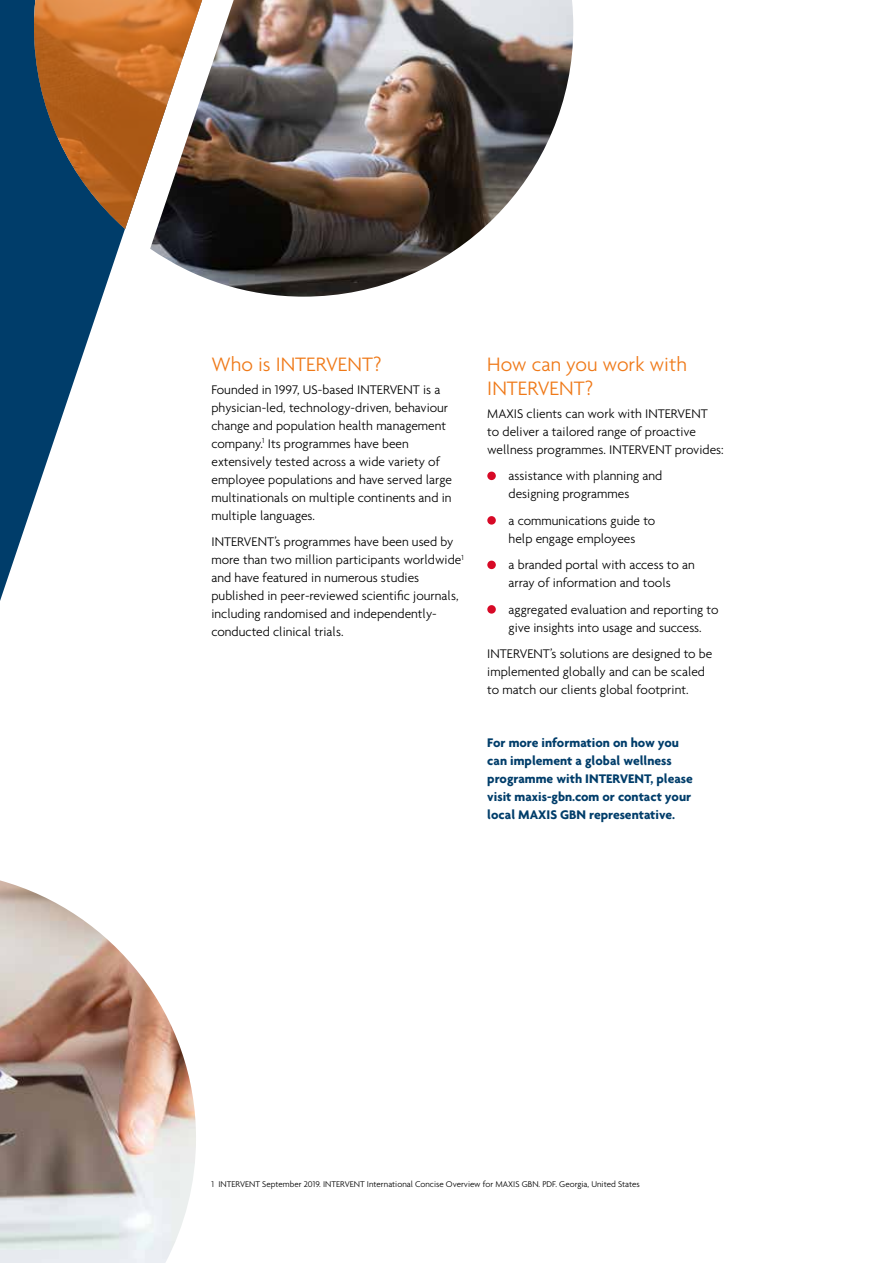
<style>
.page{position:relative;width:893px;height:1263px;background:#fff}
.page>*{position:absolute;margin:0;border:0;box-sizing:border-box;transform-origin:0 0}
.t1{font:300 21px/24px "Agenda";color:#ef7918}
.t2{font:300 13.5px/18px "Agenda";color:#000}
.t3{font:700 13.5px/18px "Agenda";color:#003d6a}
.t4{font:300 9px "Agenda";color:#000}
</style>
<div class="page">
<svg style="left:0;top:0;width:125px;height:601px;fill:#003d6a"></svg>
<svg style="left:34px;top:0;width:116px;height:229px;background:#976439"></svg>
<img style="left:150px;top:0;width:423px;height:297px">
<div style="left:487px;top:472px;width:9px;height:8px;background:#d70926;border-radius:50%"></div>
<div style="left:487px;top:516px;width:9px;height:9px;background:#d70926;border-radius:50%"></div>
<div style="left:487px;top:561px;width:9px;height:8px;background:#d70926;border-radius:50%"></div>
<div style="left:487px;top:605px;width:9px;height:9px;background:#d70926;border-radius:50%"></div>
<img style="left:0;top:880px;width:196px;height:383px">
<h1 class="t1" style="left:211px;top:352px;width:172px">Who is INTERVENT?</h1>
<p class="t2" style="left:211px;top:380px;width:242px">Founded in 1997, US-based INTERVENT is a physician-led, technology-driven, behaviour change and population health management company.<sup>1</sup> Its programmes have been extensively tested across a wide variety of employee populations and have served large multinationals on multiple continents and in multiple languages.</p>
<p class="t2" style="left:211px;top:532px;width:254px">INTERVENT’s programmes have been used by more than two million participants worldwide<sup>1 </sup>and have featured in numerous studies published in peer-reviewed scientific journals, including randomised and independently&shy;conducted clinical trials.</p>
<h1 class="t1" style="left:487px;top:352px;width:201px">How can you work with<br>INTERVENT?</h1>
<p class="t2" style="left:487px;top:404px;width:238px">MAXIS clients can work with INTERVENT<br>to deliver a tailored range of proactive wellness programmes. INTERVENT provides:</p>
<p class="t2" style="left:509px;top:466px;width:155px">assistance with planning and designing programmes</p>
<p class="t2" style="left:509px;top:511px;width:148px">a communications guide to help engage employees</p>
<p class="t2" style="left:509px;top:556px;width:188px">a branded portal with access to an array of information and tools</p>
<p class="t2" style="left:509px;top:600px;width:212px">aggregated evaluation and reporting to give insights into usage and success.</p>
<p class="t2" style="left:487px;top:645px;width:227px">INTERVENT’s solutions are designed to be implemented globally and can be scaled to match our clients global footprint.</p>
<p class="t3" style="left:487px;top:733px;width:207px">For more information on how you can implement a global wellness programme with INTERVENT, please visit maxis-gbn.com or contact your local MAXIS GBN representative.</p>
<p class="t4" style="left:211px;top:1179px;width:430px">1 INTERVENT September 2019. INTERVENT International Concise Overview for MAXIS GBN. PDF. Georgia, United States</p>
</div>
